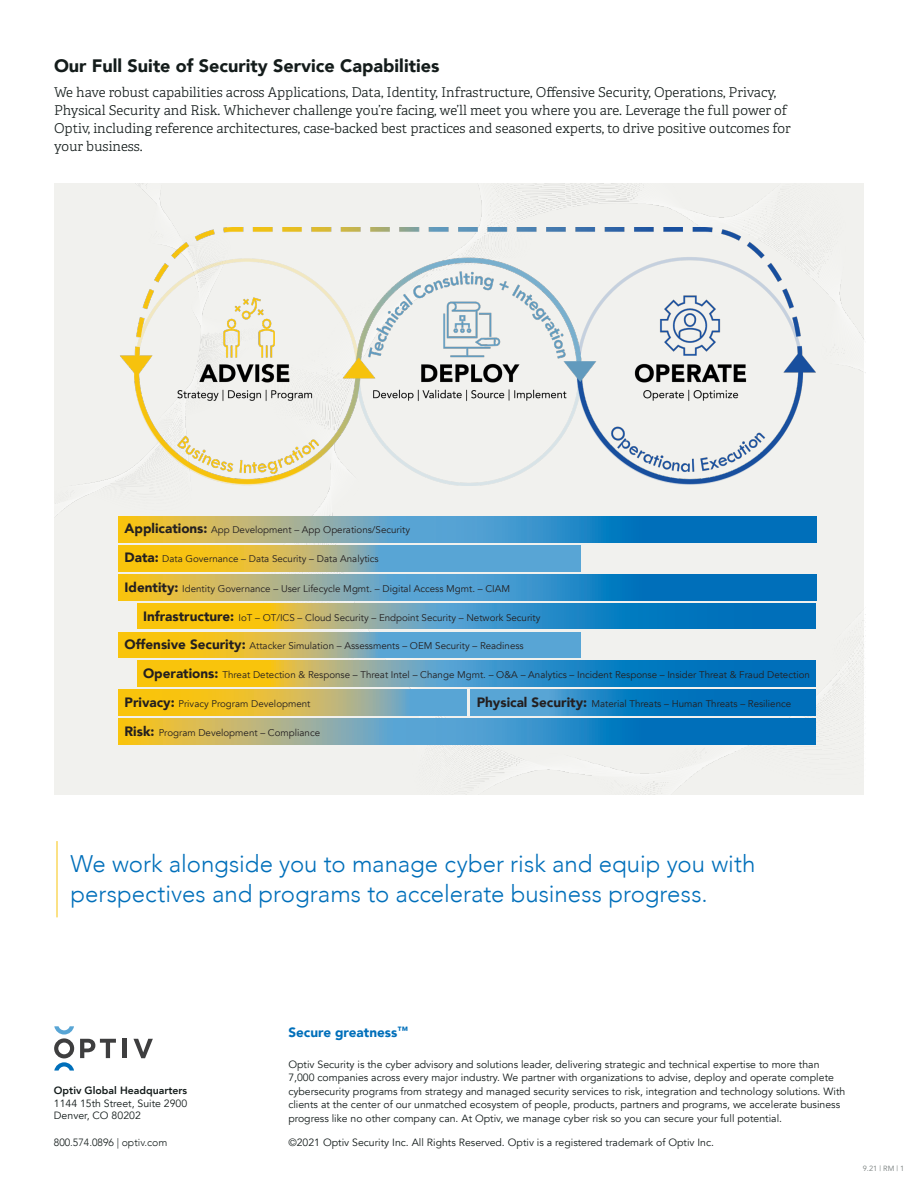
<style>
.page{position:relative;width:918px;height:1188px;background:#fff}
.page>*{position:absolute;margin:0;border:0;box-sizing:border-box;transform-origin:0 0}
.Text_Callout_-_Quote{font:300 24px/30px "Avenir";color:#006fba}
.t1{font:900 18px "Avenir";color:#141c1b}
.t2{font:300 13.5px/18px "Adelle";color:#141c1b}
.t3{font:900 13.5px "Avenir";color:#006fba}
.t4{font:10.5px/13.5px "Avenir";color:#141c1b}
.t5{font:800 10.5px "Avenir";color:#141c1b}
.t6{font:300 10.5px "Avenir";color:#141c1b}
.t7{font:9.75px "Avenir";color:#231f20}
.t8{font:7.5px "Avenir";color:#777e7d}
.s1{font-weight:900;font-size:13.5px}
</style>
<div class="page">
<div style="left:54px;top:183px;width:810px;height:611px;background:#f1f1ee"></div>
<img style="left:253px;top:183px;width:612px;height:605px">
<img style="left:57px;top:183px;width:212px;height:354px">
<svg style="left:80px;top:1039px;width:36px;height:19px"></svg>
<hr style="left:123px;top:1039px;width:4px;height:19px;background:#3e3e3f">
<svg style="left:133px;top:1039px;width:20px;height:19px"></svg>
<svg style="left:54px;top:1026px;width:20px;height:45px"></svg>
<svg style="left:119px;top:517px;width:697px;height:25px;background:#5c97a6"></svg>
<svg style="left:119px;top:546px;width:462px;height:25px;background:#9fb186"></svg>
<svg style="left:119px;top:574px;width:697px;height:26px;background:#5c97a6"></svg>
<svg style="left:137px;top:603px;width:679px;height:26px;background:#679a91"></svg>
<svg style="left:119px;top:632px;width:462px;height:26px;background:#9fb186"></svg>
<svg style="left:137px;top:661px;width:679px;height:26px;background:#679a91"></svg>
<svg style="left:119px;top:690px;width:348px;height:25px;background:#c0b762"></svg>
<svg style="left:471px;top:690px;width:345px;height:25px;background:#1d83c4"></svg>
<svg style="left:119px;top:719px;width:697px;height:25px;background:#5c97a6"></svg>
<img style="left:111px;top:228px;width:704px;height:257px">
<hr style="left:57px;top:842px;width:1px;height:75px;background:#f9c40c">
<p class="t1" style="left:54px;top:50px;width:387px">Our Full Suite of Security Service Capabilities</p>
<p class="t2" style="left:54px;top:83px;width:724px">We have robust capabilities across Applications, Data, Identity, Infrastructure, Offensive Security, Operations, Privacy,</p>
<p class="t2" style="left:54px;top:101px;width:738px">Physical Security and Risk. Whichever challenge you’re facing, we’ll meet you where you are. Leverage the full power of<br>Optiv, including reference architectures, case-backed best practices and seasoned experts, to drive positive outcomes for your business.</p>
<p class="t7" style="left:125px;top:524px;width:287px"><span class="s1">Applications:</span> App Development – App Operations/Security</p>
<p class="t7" style="left:125px;top:553px;width:256px"><span class="s1">Data:</span> Data Governance – Data Security – Data Analytics</p>
<p class="t7" style="left:125px;top:583px;width:387px"><span class="s1">Identity:</span> Identity Governance – User Lifecycle Mgmt. – Digital Access Mgmt. – CIAM</p>
<p class="t7" style="left:143px;top:611px;width:399px"><span class="s1">Infrastructure:</span> IoT – OT/ICS – Cloud Security – Endpoint Security – Network Security</p>
<p class="t7" style="left:125px;top:640px;width:401px"><span class="s1">Offensive Security:</span> Attacker Simulation – Assessments – OEM Security – Readiness</p>
<p class="t7" style="left:143px;top:669px;width:668px"><span class="s1">Operations:</span> Threat Detection &amp; Response – Threat Intel – Change Mgmt. – O&amp;A – Analytics – Incident Response – Insider Threat &amp; Fraud Detection</p>
<p class="t7" style="left:125px;top:698px;width:187px"><span class="s1">Privacy:</span> Privacy Program Development</p>
<p class="t7" style="left:477px;top:698px;width:316px"><span class="s1">Physical Security:</span> Material Threats – Human Threats – Resilience</p>
<p class="t7" style="left:125px;top:727px;width:197px"><span class="s1">Risk:</span> Program Development – Compliance</p>
<p class="Text_Callout_-_Quote" style="left:70px;top:849px;width:686px">We work alongside you to manage cyber risk and equip you with perspectives and programs to accelerate business progress.</p>
<p class="t5" style="left:54px;top:1082px;width:135px">Optiv Global Headquarters</p>
<p class="t4" style="left:54px;top:1097px;width:135px">1144 15th Street, Suite 2900</p>
<p class="t4" style="left:54px;top:1109px;width:88px">Denver, CO 80202</p>
<p class="t6" style="left:54px;top:1137px;width:115px">800.574.0896 | optiv.com</p>
<p class="t3" style="left:288px;top:1021px;width:121px">Secure greatness<sup>™</sup></p>
<p class="t4" style="left:288px;top:1058px;width:559px">Optiv Security is the cyber advisory and solutions leader, delivering strategic and technical expertise to more than 7,000 companies across every major industry. We partner with organizations to advise, deploy and operate complete cybersecurity programs from strategy and managed security services to risk, integration and technology solutions. With clients at the center of our unmatched ecosystem of people, products, partners and programs, we accelerate business progress like no other company can. At Optiv, we manage cyber risk so you can secure your full potential.</p>
<p class="t4" style="left:288px;top:1136px;width:427px">©2021 Optiv Security Inc. All Rights Reserved. Optiv is a registered trademark of Optiv Inc.</p>
<p class="t8" style="left:863px;top:1164px;width:43px">9.21 | RM | 1</p>
</div>
